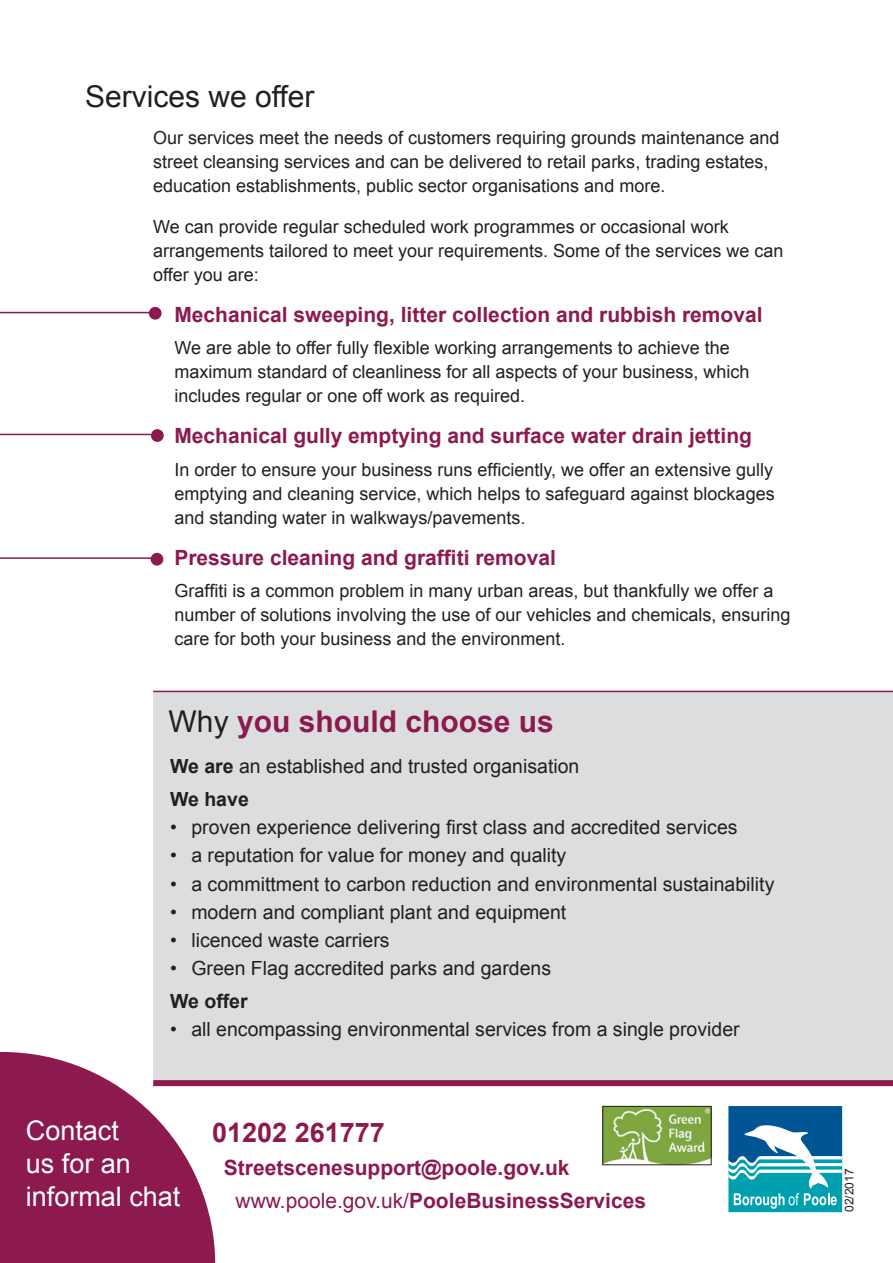
<style>
.page{position:relative;width:893px;height:1263px;background:#fff}
.page>*{position:absolute;margin:0;border:0;box-sizing:border-box;transform-origin:0 0}
.t1{font:700 30px "Arial";color:#8c1a4f}
.t2{font:30px "Arial";color:#231f20}
.t3{font:27px/33px "Arial";color:#fff}
.t4{font:700 27px "Arial";color:#8c1a4f}
.t5{font:700 21px/33px "Arial";color:#8c1a4f}
.t6{font:19.5px/32.5px "Arial";color:#231f20}
.t7{font:700 19.5px "Arial";color:#231f20}
.t8{font:18px/24px "Arial";color:#231f20}
.t9{font:12px "Arial";color:#231f20}
.s1{font-weight:400;color:#231f20}
.s2{font-weight:700}
.s3{font-style:inherit}
.s4{font-weight:400}
</style>
<div class="page">
<div style="left:153px;top:692px;width:740px;height:394px;background:#dcdddf"></div>
<div style="left:149px;top:307px;width:13px;height:13px;background:#8c1a4f;border-radius:50%"></div>
<div style="left:151px;top:429px;width:13px;height:13px;background:#8c1a4f;border-radius:50%"></div>
<hr style="left:0;top:434px;width:151px;height:1px;background:#8c1a4f">
<hr style="left:0;top:312px;width:151px;height:1px;background:#8c1a4f">
<hr style="left:153px;top:691px;width:740px;height:1px;background:#8c1a4f">
<div style="left:153px;top:1080px;width:740px;height:6px;background:#8c1a4f"></div>
<div style="left:151px;top:553px;width:12px;height:13px;background:#8c1a4f;border-radius:50%"></div>
<hr style="left:0;top:557px;width:152px;height:2px;background:#8c1a4f">
<div style="left:728px;top:1155px;width:114px;height:57px;background:#00a0b0"></div>
<svg style="left:728px;top:1106px;width:114px;height:103px"></svg>
<svg style="left:0;top:1052px;width:215px;height:211px;fill:#8c1a4f"></svg>
<img style="left:604px;top:1108px;width:106px;height:55px">
<div style="left:602px;top:1106px;width:110px;height:59px;border:1px solid #231f20"></div>
<h1 class="t2" style="left:85px;top:77px;width:231px">Services we offer</h1>
<p class="t8" style="left:153px;top:126px;width:628px">Our services meet the needs of customers requiring grounds maintenance and street cleansing services and can be delivered to retail parks, trading estates, education establishments, public sector organisations and more.</p>
<p class="t8" style="left:153px;top:215px;width:632px">We can provide regular scheduled work programmes or occasional work arrangements tailored to meet your requirements. Some of the services we can offer you are:</p>
<p class="t5" style="left:174px;top:299px;width:590px">Mechanical sweeping, litter collection and rubbish removal</p>
<p class="t8" style="left:174px;top:336px;width:577px">We are able to offer fully flexible working arrangements to achieve the maximum standard of cleanliness for all aspects of your business, which includes regular or one off work as required.</p>
<p class="t5" style="left:174px;top:420px;width:579px">Mechanical gully emptying and surface water drain jetting</p>
<p class="t8" style="left:174px;top:458px;width:602px;text-align:justify">In order to ensure your business runs efficiently, we offer an extensive gully emptying and cleaning service, which helps to safeguard against blockages and standing water in walkways/pavements.</p>
<p class="t5" style="left:174px;top:542px;width:383px">Pressure cleaning and graffiti removal</p>
<p class="t8" style="left:174px;top:579px;width:618px">Graffiti is a common problem in many urban areas, but thankfully we offer a number of solutions involving the use of our vehicles and chemicals, ensuring care for both your business and the environment.</p>
<h1 class="t1" style="left:169px;top:701px;width:387px"><span class="s1">Why</span> you should choose us</h1>
<p class="t6" style="left:170px;top:750px;width:411px"><span class="s2">We are</span> an established and trusted organisation<br><span class="s2">We have</span></p>
<p class="t6" style="left:170px;top:811px;width:569px">• proven experience delivering first class and accredited services</p>
<p class="t6" style="left:170px;top:839px;width:398px">• a reputation for value for money and quality</p>
<p class="t6" style="left:170px;top:868px;width:606px">• a committment to carbon reduction and environmental sustainability</p>
<p class="t6" style="left:170px;top:896px;width:398px">• modern and compliant plant and equipment</p>
<p class="t6" style="left:170px;top:924px;width:221px">• licenced waste carriers</p>
<p class="t6" style="left:170px;top:952px;width:383px">• Green Flag accredited parks and gardens</p>
<p class="t7" style="left:170px;top:988px;width:79px">We offer</p>
<p class="t6" style="left:170px;top:1013px;width:571px">• all encompassing environmental services from a single provider</p>
<h2 class="t3" style="left:26px;top:1114px;width:156px">Contact<br>us for an informal chat</h2>
<h2 class="t4" style="left:212px;top:1114px;width:174px">01202 26<span class="s3">1777</span></h2>
<p class="t5" style="left:236px;top:1152px;width:412px;text-indent:-12px">Streetscenesupport@poole.gov.uk <span class="s4">www.poole.gov.uk/</span>PooleBusinessServices</p>
<p class="t9" style="left:841px;top:1212px;width:45px;rotate:-90deg">0<span class="s3">2</span>/201<span class="s3">7</span></p>
</div>
